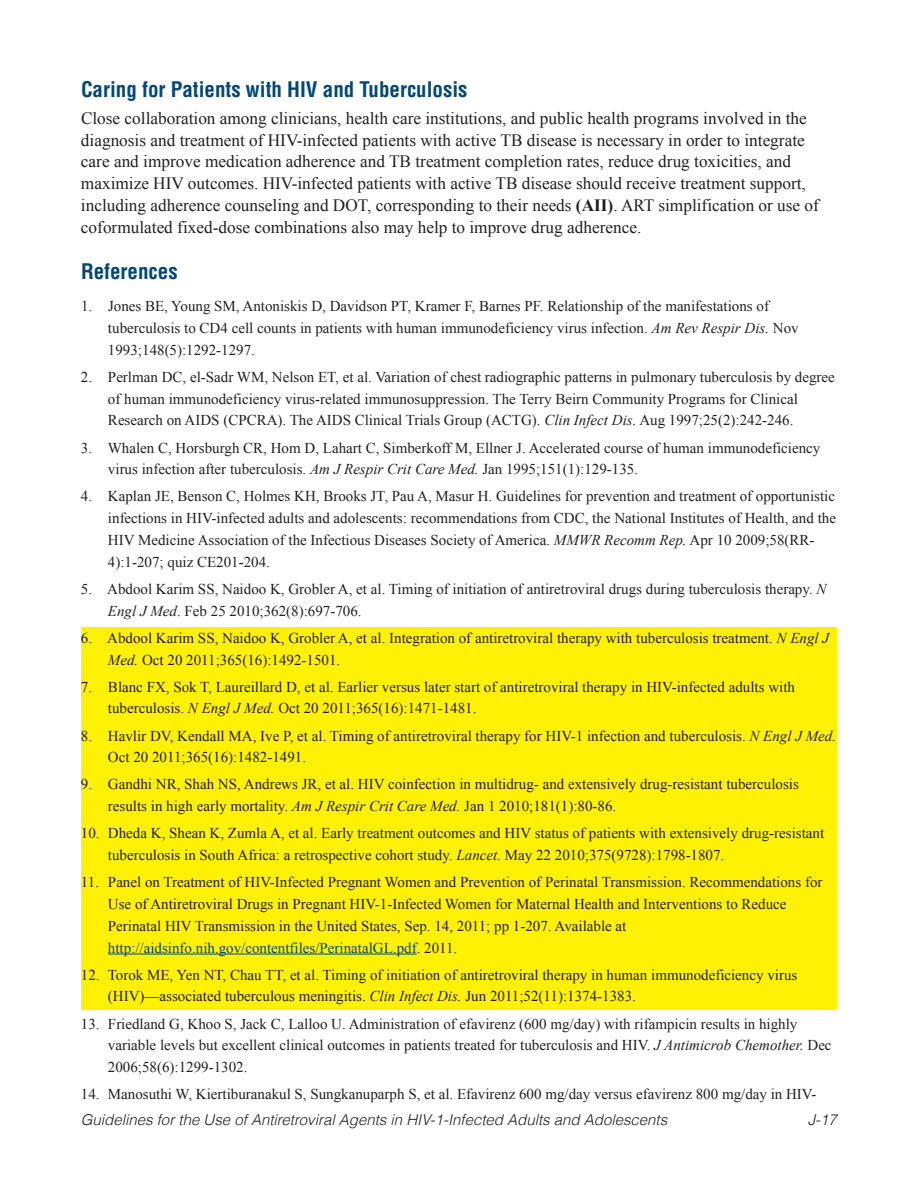
<style>
.page{position:relative;width:918px;height:1188px;background:#fff}
.page>*{position:absolute;margin:0;border:0;box-sizing:border-box;transform-origin:0 0}
.t1{font:700 condensed 21px "Helvetica";color:#034778}
.t2{font:17.25px/21.8px "Times New Roman";color:#231f20}
.t3{font:15px/21.8px "Times New Roman";color:#231f20}
.t4{font:italic 300 15px "Helvetica";color:#231f20}
.s1{font-weight:700}
.s2{font-style:italic}
.s3{color:#034778}
</style>
<div class="page">
<div style="left:81px;top:628px;width:756px;height:382px;background:#fff101"></div>
<hr style="left:108px;top:954px;width:309px;height:1px;background:#034778">
<h1 class="t1" style="left:81px;top:77px;width:388px">Caring for Patients with HIV and Tuberculosis</h1>
<p class="t2" style="left:81px;top:107px;width:739px">Close collaboration among clinicians, health care institutions, and public health programs involved in the diagnosis and treatment of HIV-infected patients with active TB disease is necessary in order to integrate care and improve medication adherence and TB treatment completion rates, reduce drug toxicities, and maximize HIV outcomes. HIV-infected patients with active TB disease should receive treatment support, including adherence counseling and DOT, corresponding to their needs <span class="s1">(AII)</span>. ART simplification or use of coformulated fixed-dose combinations also may help to improve drug adherence.</p>
<h1 class="t1" style="left:81px;top:259px;width:98px">References</h1>
<p class="t3" style="left:108px;top:295px;width:692px;text-indent:-27px">1. Jones BE, Young SM, Antoniskis D, Davidson PT, Kramer F, Barnes PF. Relationship of the manifestations of tuberculosis to CD4 cell counts in patients with human immunodeficiency virus infection. <span class="s2">Am Rev Respir Dis.</span> Nov<br>1993;148(5):1292-1297.</p>
<p class="t3" style="left:108px;top:366px;width:728px;text-indent:-27px">2. Perlman DC, el-Sadr WM, Nelson ET, et al. Variation of chest radiographic patterns in pulmonary tuberculosis by degree of human immunodeficiency virus-related immunosuppression. The Terry Beirn Community Programs for Clinical<br>Research on AIDS (CPCRA). The AIDS Clinical Trials Group (ACTG). <span class="s2">Clin Infect Dis.</span> Aug 1997;25(2):242-246.</p>
<p class="t3" style="left:108px;top:437px;width:714px;text-indent:-27px">3. Whalen C, Horsburgh CR, Hom D, Lahart C, Simberkoff M, Ellner J. Accelerated course of human immunodeficiency virus infection after tuberculosis. <span class="s2">Am J Respir Crit Care Med.</span> Jan 1995;151(1):129-135.</p>
<p class="t3" style="left:108px;top:486px;width:730px;text-indent:-27px">4. Kaplan JE, Benson C, Holmes KH, Brooks JT, Pau A, Masur H. Guidelines for prevention and treatment of opportunistic infections in HIV-infected adults and adolescents: recommendations from CDC, the National Institutes of Health, and the HIV Medicine Association of the Infectious Diseases Society of America. <span class="s2">MMWR Recomm Rep.</span> Apr 10 2009;58(RR-4):1-207; quiz CE201-204.</p>
<p class="t3" style="left:108px;top:578px;width:720px;text-indent:-27px">5. Abdool Karim SS, Naidoo K, Grobler A, et al. Timing of initiation of antiretroviral drugs during tuberculosis therapy. <span class="s2">N<br>Engl J Med</span>. Feb 25 2010;362(8):697-706.</p>
<p class="t3" style="left:108px;top:627px;width:723px;text-indent:-27px">6. Abdool Karim SS, Naidoo K, Grobler A, et al. Integration of antiretroviral therapy with tuberculosis treatment. <span class="s2">N Engl J<br>Med.</span> Oct 20 2011;365(16):1492-1501.</p>
<p class="t3" style="left:108px;top:676px;width:689px;text-indent:-27px">7. Blanc FX, Sok T, Laureillard D, et al. Earlier versus later start of antiretroviral therapy in HIV-infected adults with tuberculosis. <span class="s2">N Engl J Med.</span> Oct 20 2011;365(16):1471-1481.</p>
<p class="t3" style="left:108px;top:725px;width:730px;text-indent:-27px">8. Havlir DV, Kendall MA, Ive P, et al. Timing of antiretroviral therapy for HIV-1 infection and tuberculosis. <span class="s2">N Engl J Med.<br></span>Oct 20 2011;365(16):1482-1491.</p>
<p class="t3" style="left:108px;top:774px;width:692px;text-indent:-27px">9. Gandhi NR, Shah NS, Andrews JR, et al. HIV coinfection in multidrug- and extensively drug-resistant tuberculosis results in high early mortality. <span class="s2">Am J Respir Crit Care Med.</span> Jan 1 2010;181(1):80-86.</p>
<p class="t3" style="left:108px;top:822px;width:718px;text-indent:-27px">10. Dheda K, Shean K, Zumla A, et al. Early treatment outcomes and HIV status of patients with extensively drug-resistant tuberculosis in South Africa: a retrospective cohort study. <span class="s2">Lancet.</span> May 22 2010;375(9728):1798-1807.</p>
<p class="t3" style="left:108px;top:871px;width:716px;text-indent:-27px">11. Panel on Treatment of HIV-Infected Pregnant Women and Prevention of Perinatal Transmission. Recommendations for Use of Antiretroviral Drugs in Pregnant HIV-1-Infected Women for Maternal Health and Interventions to Reduce Perinatal HIV Transmission in the United States, Sep. 14, 2011; pp 1-207. Available at <span class="s3">http://aidsinfo.nih.gov/contentfiles/PerinatalGL.pdf</span>. 2011.</p>
<p class="t3" style="left:108px;top:964px;width:691px;text-indent:-27px">12. Torok ME, Yen NT, Chau TT, et al. Timing of initiation of antiretroviral therapy in human immunodeficiency virus (HIV)—associated tuberculous meningitis. <span class="s2">Clin Infect Dis.</span> Jun 2011;52(11):1374-1383.</p>
<p class="t3" style="left:108px;top:1013px;width:725px;text-indent:-27px">13. Friedland G, Khoo S, Jack C, Lalloo U. Administration of efavirenz (600 mg/day) with rifampicin results in highly variable levels but excellent clinical outcomes in patients treated for tuberculosis and HIV. <span class="s2">J Antimicrob Chemother.</span> Dec<br>2006;58(6):1299-1302.</p>
<p class="t3" style="left:81px;top:1083px;width:737px">14. Manosuthi W, Kiertiburanakul S, Sungkanuparph S, et al. Efavirenz 600 mg/day versus efavirenz 800 mg/day in HIV-</p>
<p class="t4" style="left:81px;top:1113px;width:588px">Guidelines for the Use of Antiretroviral Agents in HIV-1-Infected Adults and Adolescents</p>
<p class="t4" style="left:808px;top:1113px;width:31px">J-17</p>
</div>
